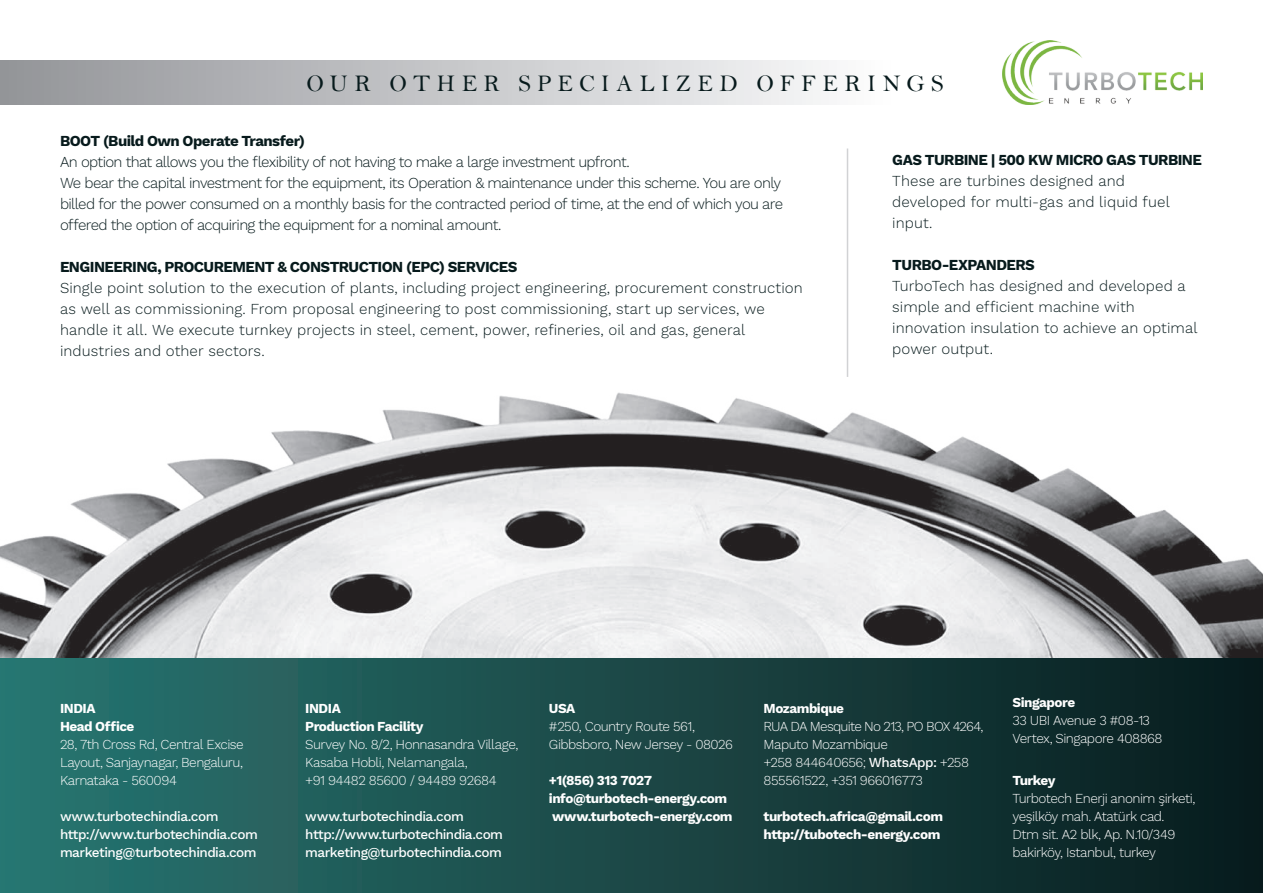
<style>
.page{position:relative;width:1263px;height:893px;background:#fff}
.page>*{position:absolute;margin:0;border:0;box-sizing:border-box;transform-origin:0 0}
.t1{font:24px "Bell";letter-spacing:.26em;color:#071a1c}
.t2{font:300 15px/21px "Work Sans";color:#071a1c}
.t3{font:300 15px/21px "Work Sans";letter-spacing:-.045em;color:#071a1c}
.t4{font:700 15px "Work Sans";letter-spacing:-.04em;color:#071a1c}
.t5{font:300 13.5px/18px "Work Sans";letter-spacing:-.04em;color:#fff}
.t6{font:700 13.5px/18px "Work Sans";letter-spacing:-.035em;color:#fff}
.t7{font:500 13.5px/18px "Work Sans";letter-spacing:-.04em;color:#fff}
.s1{font-weight:500}
</style>
<div class="page">
<img style="left:0;top:309px;width:1263px;height:350px">
<div style="left:0;top:659px;width:1263px;height:234px;background:linear-gradient(to right,#2a7672,#091b1d)"></div>
<hr style="left:847px;top:149px;width:1px;height:228px;background:#d1d2d4">
<div style="left:1px;top:60px;width:986px;height:44px;background:linear-gradient(to right,#929498,#fff)"></div>
<img style="left:1003px;top:41px;width:200px;height:63px">
<h1 class="t1" style="left:306px;top:69px;width:639px">OUR OTHER SPECIALIZED OFFERINGS</h1>
<p class="t4" style="left:60px;top:132px;width:246px">BOOT (Build Own Operate Transfer)</p>
<p class="t3" style="left:60px;top:152px;width:725px">An option that allows you the flexibility of not having to make a large investment upfront.<br>We bear the capital investment for the equipment, its Operation &amp; maintenance under this scheme. You are only billed for the power consumed on a monthly basis for the contracted period of time, at the end of which you are offered the option of acquiring the equipment for a nominal amount.</p>
<p class="t4" style="left:60px;top:258px;width:459px">ENGINEERING, PROCUREMENT &amp; CONSTRUCTION (EPC) SERVICES</p>
<p class="t2" style="left:60px;top:278px;width:744px">Single point solution to the execution of plants, including project engineering, procurement construction as well as commissioning. From proposal engineering to post commissioning, start up services, we handle it all. We execute turnkey projects in steel, cement, power, refineries, oil and gas, general industries and other sectors.</p>
<p class="t4" style="left:892px;top:151px;width:311px">GAS TURBINE | 500 KW MICRO GAS TURBINE</p>
<p class="t2" style="left:892px;top:171px;width:279px">These are turbines designed and developed for multi-gas and liquid fuel input.</p>
<p class="t4" style="left:892px;top:256px;width:144px">TURBO-EXPANDERS</p>
<p class="t2" style="left:892px;top:276px;width:307px">TurboTech has designed and developed a simple and efficient machine with innovation insulation to achieve an optimal power output.</p>
<p class="t6" style="left:60px;top:700px;width:76px">INDIA<br>Head Office</p>
<p class="t5" style="left:60px;top:736px;width:185px;text-align:justify">28, 7th Cross Rd, Central Excise Layout, Sanjaynagar, Bengaluru, Karnataka - 560094</p>
<p class="t7" style="left:60px;top:808px;width:199px">www.turbotechindia.com http://www.turbotechindia.com marketing@turbotechindia.com</p>
<p class="t6" style="left:305px;top:700px;width:120px">INDIA<br>Production Facility</p>
<p class="t5" style="left:305px;top:736px;width:215px">Survey No. 8/2, Honnasandra Village,<br>Kasaba Hobli, Nelamangala,<br>+91 94482 85600 / 94489 92684</p>
<p class="t7" style="left:305px;top:808px;width:199px">www.turbotechindia.com http://www.turbotechindia.com marketing@turbotechindia.com</p>
<p class="t6" style="left:549px;top:700px;width:28px">USA</p>
<p class="t5" style="left:549px;top:718px;width:186px">#250, Country Route 561,<br>Gibbsboro, New Jersey - 08026</p>
<p class="t6" style="left:549px;top:772px;width:185px">+1(856) 313 7027 info@turbotech-energy.com www.turbotech-energy.com</p>
<p class="t6" style="left:763px;top:700px;width:82px">Mozambique</p>
<p class="t5" style="left:763px;top:718px;width:221px">RUA DA Mesquite No 213, PO BOX 4264,<br>Maputo Mozambique<br>+258 844640656; <span class="s1">WhatsApp:</span> +258<br>855561522, +351 966016773</p>
<p class="t6" style="left:763px;top:808px;width:181px">turbotech.africa@gmail.com http://tubotech-energy.com</p>
<p class="t6" style="left:1012px;top:694px;width:64px">Singapore</p>
<p class="t5" style="left:1012px;top:711px;width:152px">33 UBI Avenue 3 #08-13<br>Vertex, Singapore 408868</p>
<p class="t6" style="left:1012px;top:772px;width:44px">Turkey</p>
<p class="t5" style="left:1012px;top:790px;width:184px">Turbotech Enerji anonim şirketi, yeşilköy mah. Atatürk cad.<br>Dtm sit. A2 blk, Ap. N.10/349 bakirköy, Istanbul, turkey</p>
</div>
